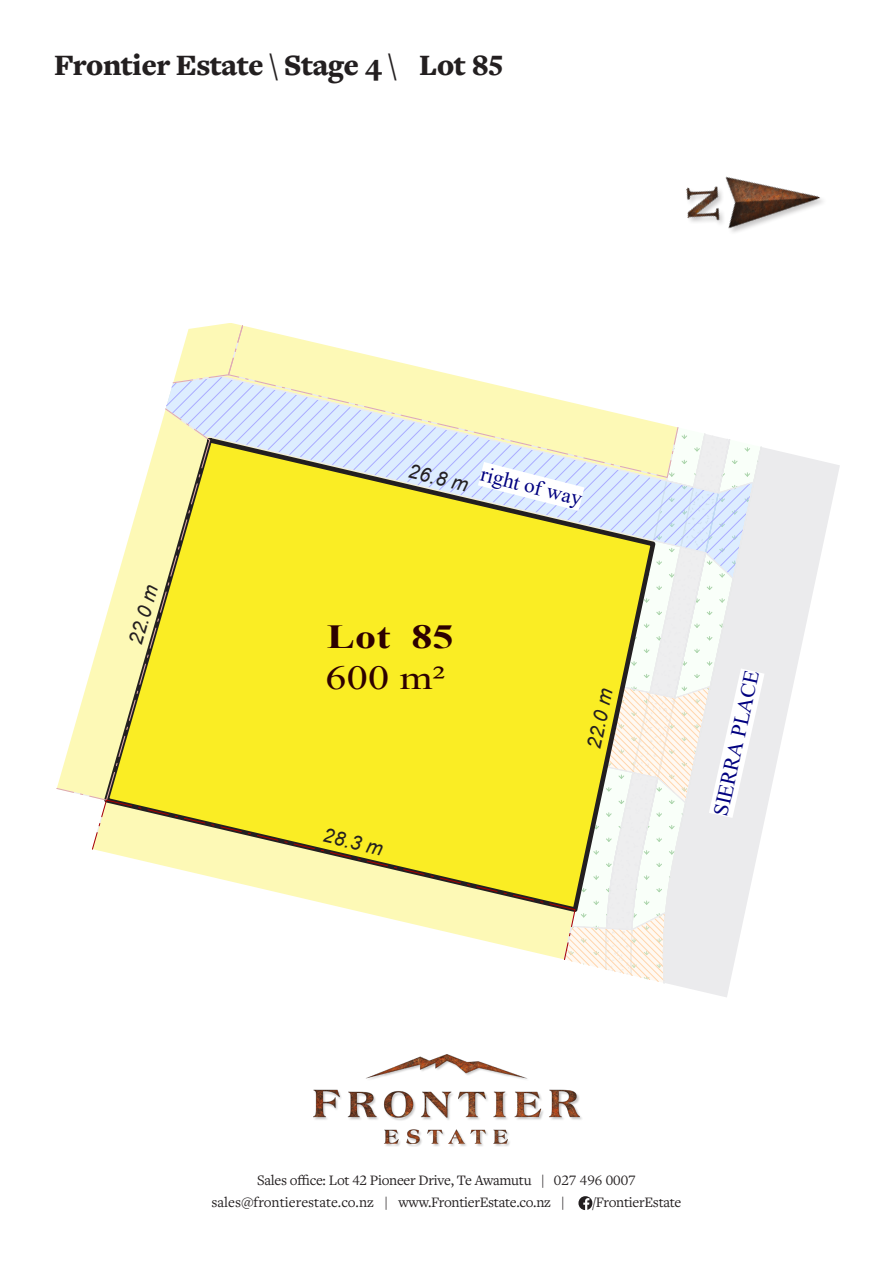
<style>
.page{position:relative;width:893px;height:1263px;background:#fff}
.page>*{position:absolute;margin:0;border:0;box-sizing:border-box;transform-origin:0 0}
.t1{font:700 33.75px "Times New Roman";color:#2d0000;scale:1.25 1}
.t2{font:33.75px "Times New Roman";color:#2d0000;scale:1.25 1}
.t3{font:900 30.75px "Freight Text Pro";letter-spacing:-.02em;color:#231f20}
.t4{font:21.3px "Times New Roman";color:#000080}
.t5{font:italic 19.8px "Arial";color:#231f20}
.t6{font:15px/22.5px "Freight Text Pro";letter-spacing:-.02em;color:#231f20}
</style>
<div class="page">
<svg style="left:578px;top:1196px;width:14px;height:14px"></svg>
<div style="left:313px;top:1054px;width:270px;height:93px;background:#231f20;opacity:.25"></div>
<img style="left:313px;top:1054px;width:267px;height:90px">
<img style="left:686px;top:176px;width:135px;height:56px">
<svg style="left:664px;top:448px;width:176px;height:549px"></svg>
<svg style="left:56px;top:323px;width:708px;height:660px"></svg>
<h2 class="t3" style="left:54px;top:45px;width:344px">Frontier Estate \ Stage 4 \</h2>
<h2 class="t3" style="left:419px;top:45px;width:86px">Lot 85</h2>
<h3 class="t5" style="left:123px;top:640px;width:62px;rotate:-74deg">22.0 m</h3>
<h3 class="t5" style="left:412px;top:458px;width:62px;rotate:13deg">26.8 m</h3>
<h3 class="t4" style="left:485px;top:459px;width:106px;rotate:14deg">right of way</h3>
<h1 class="t1" style="left:327px;top:612px;width:103px">Lot 85</h1>
<h1 class="t2" style="left:326px;top:654px;width:97px">600 m²</h1>
<h3 class="t5" style="left:326px;top:822px;width:62px;rotate:13deg">28.3 m</h3>
<h3 class="t5" style="left:581px;top:745px;width:62px;rotate:-78deg">22.0 m</h3>
<h3 class="t4" style="left:705px;top:812px;width:149px;rotate:-77deg">SIERRA PLACE</h3>
<p class="t6" style="left:212px;top:1168px;width:426px;text-indent:46px">Sales office: Lot 42 Pioneer Drive, Te Awamutu | 027 496 0007 sales@frontierestate.co.nz | www.FrontierEstate.co.nz |</p>
<p class="t6" style="left:592px;top:1190px;width:91px">/FrontierEstate</p>
</div>
